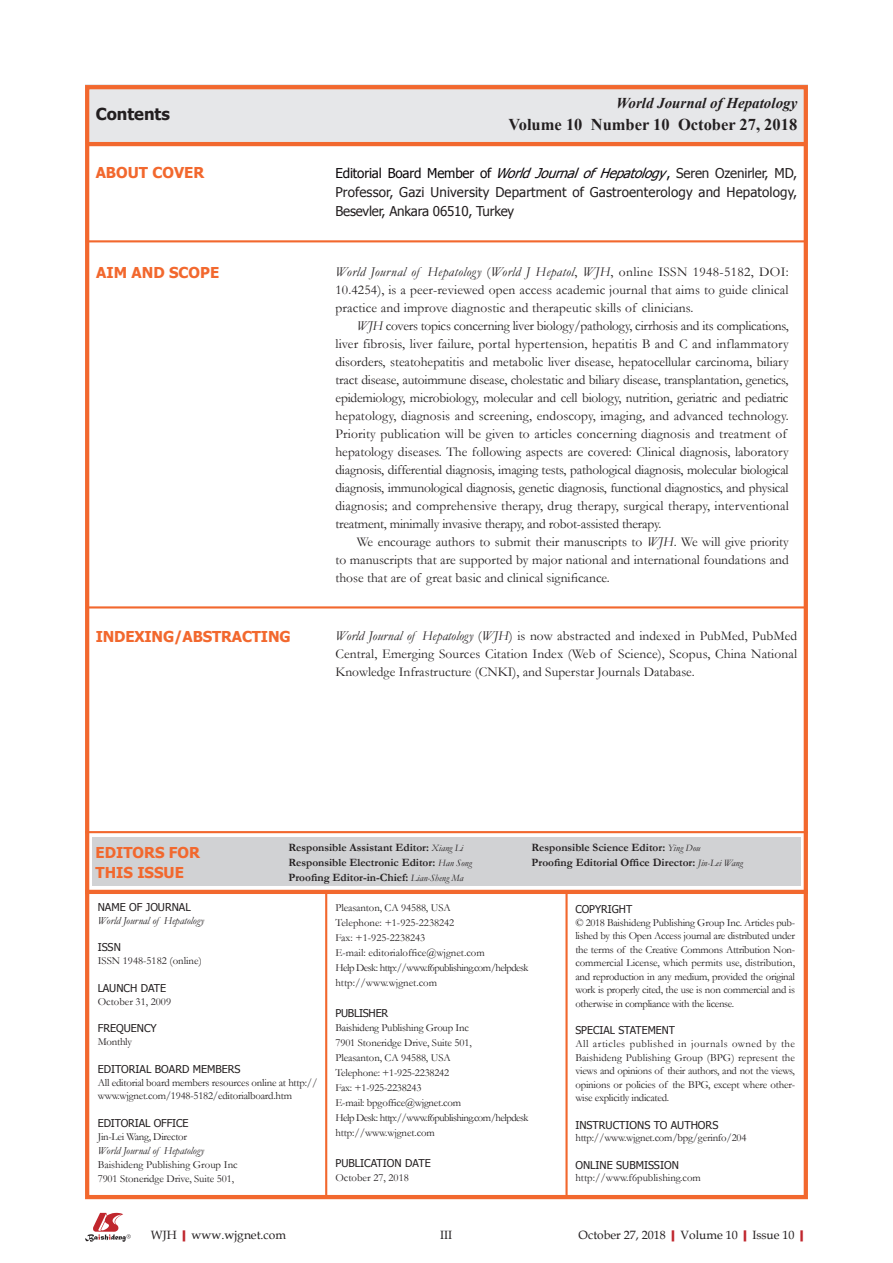
<style>
.page{position:relative;width:893px;height:1263px;background:#fff}
.page>*{position:absolute;margin:0;border:0;box-sizing:border-box;transform-origin:0 0}
.t1{font:700 16.5px "Times New Roman";color:#231f20}
.t2{font:700 16.5px "Tahoma";color:#231f20}
.t3{font:700 15px/20.2px "Tahoma";color:#f2682e}
.t4{font:italic 700 15px "Times New Roman";color:#231f20}
.t5{font:13.5px/18px "Garamond";color:#231f20;text-align:justify}
.t6{font:13.5px/19.2px "Tahoma";letter-spacing:-.01em;color:#231f20;text-align:justify}
.t7{font:13.5px "Garamond";letter-spacing:-.02em;color:#231f20}
.t8{font:italic 13.5px "Garamond";letter-spacing:.025em;color:#231f20}
.t9{font:12px "Book Antiqua";color:#231f20}
.t10{font:700 11.25px "Garamond";color:#231f20}
.t11{font:10.8px/13.4px "Garamond";letter-spacing:-.02em;color:#231f20}
.t12{font:10.8px/15px "Garamond";color:#231f20}
.t13{font:10.8px/12.9px "Tahoma";color:#231f20}
.t14{font:italic 10.8px/13px "Garamond";color:#231f20}
.s1{color:#0b070a}
.s2{font-style:italic;color:#0b070a}
.s3{font-style:normal}
.s4{font-style:italic}
.s5{font-weight:400;font-style:italic;font-size:9.75px}
.s6{font-family:"Tahoma";font-style:normal}
.s7{font-family:"Tahoma"}
.s8{font-family:"Garamond"}
.s9{font-weight:700;color:#c0262d}
</style>
<div class="page">
<div style="left:85px;top:84px;width:723px;height:60px;background:#e6e7e9"></div>
<div style="left:85px;top:85px;width:723px;height:1114px;border:4px solid #f2682e"></div>
<hr style="left:86px;top:142px;width:721px;height:4px;background:#f2682e">
<hr style="left:86px;top:606px;width:721px;height:2px;background:#f2682e">
<div style="left:93px;top:838px;width:707px;height:48px;background:#d1d2d4"></div>
<hr style="left:85px;top:890px;width:723px;height:4px;background:#f2682e">
<hr style="left:325px;top:892px;width:2px;height:303px;background:#f2682e">
<hr style="left:565px;top:892px;width:3px;height:303px;background:#f2682e">
<hr style="left:85px;top:831px;width:723px;height:2px;background:#f2682e">
<hr style="left:86px;top:240px;width:720px;height:2px;background:#f2682e">
<svg style="left:85px;top:1213px;width:46px;height:29px"></svg>
<p class="t2" style="left:96px;top:102px;width:76px">Contents</p>
<p class="t4" style="left:616px;top:92px;width:182px">World Journal of Hepatology</p>
<p class="t1" style="left:508px;top:113px;width:290px">Volume 10 Number 10 October 27, 2018</p>
<p class="t3" style="left:96px;top:162px;width:110px">ABOUT COVER</p>
<p class="t6" style="left:335px;top:163px;width:463px"><span class="s1">Editorial Board Member of</span> <span class="s2">WorldJournalofHepatology</span><span class="s1">,</span> Seren Ozenirler, MD, Professor, Gazi University Department of Gastroenterology and Hepatology, Besevler, Ankara 06510, Turkey</p>
<p class="t3" style="left:96px;top:261px;width:125px">AIM AND SCOPE</p>
<p class="t8" style="left:335px;top:262px;width:455px">World Journal of Hepatology <span class="s3">(</span>World J Hepatol<span class="s3">,</span> WJH<span class="s3">, online ISSN 1948-5182, DOI:</span></p>
<p class="t5" style="left:335px;top:280px;width:455px">10.4254), is a peer-reviewed open access academic journal that aims to guide clinical</p>
<p class="t5" style="left:335px;top:298px;width:360px">practice and improve diagnostic and therapeutic skills of clinicians.</p>
<p class="t7" style="left:357px;top:316px;width:434px"><span class="s4">WJH</span> covers topics concerning liver biology/pathology, cirrhosis and its complications,</p>
<p class="t5" style="left:335px;top:334px;width:455px">liver fibrosis, liver failure, portal hypertension, hepatitis B and C and inflammatory</p>
<p class="t5" style="left:335px;top:352px;width:455px">disorders, steatohepatitis and metabolic liver disease, hepatocellular carcinoma, biliary</p>
<p class="t5" style="left:335px;top:370px;width:455px">tract disease, autoimmune disease, cholestatic and biliary disease, transplantation, genetics,</p>
<p class="t5" style="left:335px;top:388px;width:455px">epidemiology, microbiology, molecular and cell biology, nutrition, geriatric and pediatric</p>
<p class="t5" style="left:335px;top:406px;width:455px">hepatology, diagnosis and screening, endoscopy, imaging, and advanced technology.</p>
<p class="t5" style="left:335px;top:424px;width:453px">Priority publication will be given to articles concerning diagnosis and treatment of</p>
<p class="t5" style="left:335px;top:442px;width:455px">hepatology diseases. The following aspects are covered: Clinical diagnosis, laboratory</p>
<p class="t5" style="left:335px;top:460px;width:455px">diagnosis, differential diagnosis, imaging tests, pathological diagnosis, molecular biological</p>
<p class="t5" style="left:335px;top:478px;width:455px">diagnosis, immunological diagnosis, genetic diagnosis, functional diagnostics, and physical</p>
<p class="t5" style="left:335px;top:496px;width:455px">diagnosis; and comprehensive therapy, drug therapy, surgical therapy, interventional</p>
<p class="t5" style="left:335px;top:514px;width:327px">treatment, minimally invasive therapy, and robot-assisted therapy.</p>
<p class="t5" style="left:357px;top:532px;width:434px">We encourage authors to submit their manuscripts to <span class="s4">WJH</span>. We will give priority</p>
<p class="t5" style="left:335px;top:550px;width:455px">to manuscripts that are supported by major national and international foundations and</p>
<p class="t5" style="left:335px;top:568px;width:276px">those that are of great basic and clinical significance.</p>
<p class="t3" style="left:96px;top:626px;width:196px">INDEXING/ABSTRACTING</p>
<p class="t5" style="left:335px;top:626px;width:463px"><span class="s4">World Journal of Hepatology</span> (<span class="s4">WJH</span>) is now abstracted and indexed in PubMed, PubMed Central, Emerging Sources Citation Index (Web of Science), Scopus, China National Knowledge Infrastructure (CNKI), and Superstar Journals Database.</p>
<p class="t3" style="left:96px;top:841px;width:106px">EDITORS FOR<br>THIS ISSUE</p>
<p class="t10" style="left:288px;top:840px;width:176px">Responsible Assistant Editor: <span class="s5">Xiang Li</span></p>
<p class="t10" style="left:532px;top:840px;width:170px">Responsible Science Editor: <span class="s5">Ying Dou</span></p>
<p class="t10" style="left:288px;top:855px;width:185px">Responsible Electronic Editor: <span class="s5">Han Song</span></p>
<p class="t10" style="left:532px;top:855px;width:213px">Proofing Editorial Office Director: <span class="s5">Jin-Lei Wang</span></p>
<p class="t10" style="left:288px;top:870px;width:177px">Proofing Editor-in-Chief: <span class="s5">Lian-Sheng Ma</span></p>
<p class="t14" style="left:98px;top:901px;width:108px"><span class="s6">NAME OF JOURNAL<br></span>World Journal of Hepatology</p>
<p class="t12" style="left:98px;top:941px;width:106px;line-height:12.9px"><span class="s7">ISSN<br></span>ISSN 1948-5182 (online)</p>
<p class="t12" style="left:98px;top:982px;width:75px;line-height:12.9px"><span class="s7">LAUNCH DATE<br></span>October 31, 2009</p>
<p class="t13" style="left:98px;top:1021px;width:61px">FREQUENCY<br><span class="s8">Monthly</span></p>
<p class="t11" style="left:98px;top:1062px;width:221px"><span class="s7">EDITORIAL BOARD MEMBERS<br></span>All editorial board members resources online at http:// www.wjgnet.com/1948-5182/editorialboard.htm</p>
<p class="t11" style="left:98px;top:1116px;width:141px"><span class="s7">EDITORIAL OFFICE<br></span>Jin-Lei Wang, Director<br><span class="s4">World Journal of Hepatology<br></span>Baishideng Publishing Group Inc<br>7901 Stoneridge Drive, Suite 501,</p>
<p class="t12" style="left:335px;top:900px;width:195px">Pleasanton, CA 94588, USA<br>Telephone: +1-925-2238242<br>Fax: +1-925-2238243<br>E-mail: editorialoffice@wjgnet.com<br>Help Desk: http://www.f6publishing.com/helpdesk http://www.wjgnet.com</p>
<p class="t11" style="left:335px;top:1006px;width:195px;line-height:15px"><span class="s7">PUBLISHER<br></span>Baishideng Publishing Group Inc<br>7901 Stoneridge Drive, Suite 501,<br>Pleasanton, CA 94588, USA<br>Telephone: +1-925-2238242<br>Fax: +1-925-2238243<br>E-mail: bpgoffice@wjgnet.com<br>Help Desk: http://www.f6publishing.com/helpdesk http://www.wjgnet.com</p>
<p class="t13" style="left:335px;top:1155px;width:97px;line-height:14.4px">PUBLICATION DATE<br><span class="s8">October 27, 2018</span></p>
<p class="t9" style="left:151px;top:1226px;width:137px">WJH<span class="s9">|</span>www.wjgnet.com</p>
<p class="t9" style="left:440px;top:1226px;width:14px">III</p>
<p class="t11" style="left:575px;top:902px;width:221px"><span class="s7">COPYRIGHT<br></span>© 2018 Baishideng Publishing Group Inc. Articles pub&shy;lished by this Open Access journal are distributed under the terms of the Creative Commons Attribution Non&shy;commercial License, which permits use, distribution, and reproduction in any medium, provided the original work is properly cited, the use is non commercial and is otherwise in compliance with the license.</p>
<p class="t11" style="left:575px;top:1024px;width:221px"><span class="s7">SPECIAL STATEMENT<br></span>All articles published in journals owned by the Baishideng Publishing Group (BPG) represent the views and opinions of their authors, and not the views, opinions or policies of the BPG, except where other&shy;wise explicitly indicated.</p>
<p class="t11" style="left:575px;top:1118px;width:173px;line-height:12.8px"><span class="s7">INSTRUCTIONS TO AUTHORS </span>http://www.wjgnet.com/bpg/gerinfo/204</p>
<p class="t12" style="left:575px;top:1158px;width:127px;line-height:12.9px"><span class="s7">ONLINE SUBMISSION </span>http://www.f6publishing.com</p>
<p class="t9" style="left:579px;top:1226px;width:232px">October 27, 2018<span class="s9">|</span>Volume 10<span class="s9">|</span>Issue 10<span class="s9">|</span></p>
</div>
